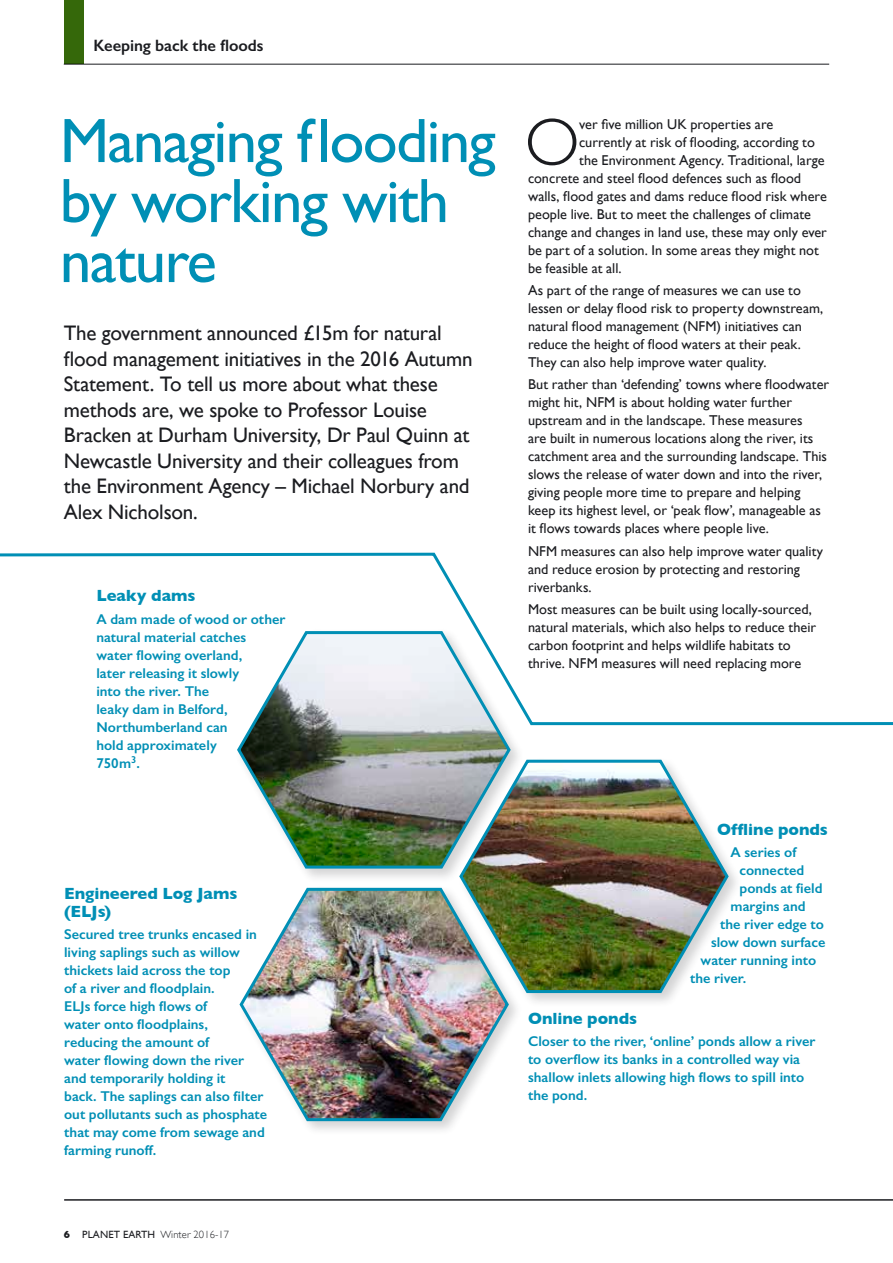
<style>
.page{position:relative;width:893px;height:1263px;background:#fff}
.page>*{position:absolute;margin:0;border:0;box-sizing:border-box;transform-origin:0 0}
.body_copy{font:300 67.05px "Gill Sans";color:#1b1c20}
.New_main_heading{font:63px/60px "Gill Sans";letter-spacing:-.025em;color:#008fb5}
.Intro_para{font:21px/25.5px "Gill Sans";letter-spacing:-.01em;color:#1b1c20}
.Sub_head{font:700 16.5px/18px "Gill Sans";color:#008fb5}
.t1{font:600 16.5px "Gill Sans";letter-spacing:-.005em;color:#1b1c20}
.body_copy-2{font:14.25px/18px "Gill Sans";color:#1b1c20}
.body_copy-3{font:600 14.25px/18px "Gill Sans";color:#008fb5}
.t2{font:300 10.5px "Gill Sans";letter-spacing:.01em;color:#1b1c20}
.s1{font-weight:700}
.s2{font-weight:400}
</style>
<div class="page">
<hr style="left:64px;top:64px;width:765px;height:1px;background:#1b1c20">
<div style="left:64px;top:0;width:20px;height:64px;background:#35680a"></div>
<div style="left:235px;top:628px;width:290px;height:255px;background:#1b1c20;opacity:.19"></div>
<div style="left:237px;top:885px;width:286px;height:251px;background:#1b1c20;opacity:.19"></div>
<img style="left:238px;top:885px;width:273px;height:238px">
<div style="left:457px;top:757px;width:286px;height:251px;background:#1b1c20;opacity:.19"></div>
<img style="left:457px;top:871px;width:273px;height:123px">
<img style="left:0;top:552px;width:893px;height:319px">
<hr style="left:64px;top:1199px;width:829px;height:2px;background:#1b1c20">
<p class="t1" style="left:94px;top:35px;width:171px">Keeping back the floods</p>
<p class="New_main_heading" style="left:60px;top:110px;width:437px">Managing flooding by working with nature</p>
<h1 class="Intro_para" style="left:64px;top:320px;width:410px">The government announced £15m for natural flood management initiatives in the 2016 Autumn Statement. To tell us more about what these methods are, we spoke to Professor Louise Bracken at Durham University, Dr Paul Quinn at Newcastle University and their colleagues from the Environment Agency – Michael Norbury and Alex Nicholson.</h1>
<p class="Sub_head" style="left:96px;top:587px;width:101px">Leaky dams</p>
<p class="body_copy-3" style="left:96px;top:610px;width:191px">A dam made of wood or other natural material catches water flowing overland,<br>later releasing it slowly<br>into the river. The<br>leaky dam in Belford,<br>Northumberland can<br>hold approximately<br>750m<sup>3</sup>.</p>
<p class="Sub_head" style="left:64px;top:884px;width:175px">Engineered Log Jams (ELJs)</p>
<p class="body_copy-3" style="left:64px;top:925px;width:205px">Secured tree trunks encased in living saplings such as willow thickets laid across the top<br>of a river and floodplain.<br>ELJs force high flows of<br>water onto floodplains,<br>reducing the amount of<br>water flowing down the river and temporarily holding it<br>back. The saplings can also filter out pollutants such as phosphate that may come from sewage and farming runoff.</p>
<p class="t2" style="left:64px;top:1226px;width:167px"><span class="s1">6</span> <span class="s2">PLANET EARTH</span> Winter 2016-17</p>
<p class="body_copy" style="left:525px;top:90px;width:57px">O</p>
<p class="body_copy-2" style="left:579px;top:115px;width:196px">ver five million UK properties are</p>
<p class="body_copy-2" style="left:579px;top:133px;width:237px">currently at risk of flooding, according to</p>
<p class="body_copy-2" style="left:579px;top:151px;width:247px">the Environment Agency. Traditional, large</p>
<p class="body_copy-2" style="left:528px;top:169px;width:275px">concrete and steel flood defences such as flood</p>
<p class="body_copy-2" style="left:528px;top:187px;width:300px">walls, flood gates and dams reduce flood risk where</p>
<p class="body_copy-2" style="left:528px;top:205px;width:284px">people live. But to meet the challenges of climate</p>
<p class="body_copy-2" style="left:528px;top:223px;width:300px">change and changes in land use, these may only ever</p>
<p class="body_copy-2" style="left:528px;top:241px;width:292px">be part of a solution. In some areas they might not</p>
<p class="body_copy-2" style="left:528px;top:259px;width:95px">be feasible at all.</p>
<p class="body_copy-2" style="left:528px;top:281px;width:297px">As part of the range of measures we can use to lessen or delay flood risk to property downstream, natural flood management (NFM) initiatives can reduce the height of flood waters at their peak.<br>They can also help improve water quality.</p>
<p class="body_copy-2" style="left:528px;top:375px;width:303px">But rather than ‘defending’ towns where floodwater might hit, NFM is about holding water further upstream and in the landscape. These measures<br>are built in numerous locations along the river, its catchment area and the surrounding landscape. This slows the release of water down and into the river, giving people more time to prepare and helping keep its highest level, or ‘peak flow’, manageable as it flows towards places where people live.</p>
<p class="body_copy-2" style="left:528px;top:542px;width:297px">NFM measures can also help improve water quality and reduce erosion by protecting and restoring riverbanks.</p>
<p class="body_copy-2" style="left:528px;top:600px;width:290px">Most measures can be built using locally-sourced, natural materials, which also helps to reduce their carbon footprint and helps wildlife habitats to thrive. NFM measures will need replacing more</p>
<p class="Sub_head" style="left:717px;top:820px;width:112px">Offline ponds</p>
<p class="body_copy-3" style="left:730px;top:843px;width:67px">A series of</p>
<p class="body_copy-3" style="left:739px;top:861px;width:66px">connected</p>
<p class="body_copy-3" style="left:739px;top:879px;width:85px">ponds at field</p>
<p class="body_copy-3" style="left:730px;top:897px;width:77px">margins and</p>
<p class="body_copy-3" style="left:720px;top:915px;width:106px">the river edge to</p>
<p class="body_copy-3" style="left:711px;top:933px;width:116px">slow down surface</p>
<p class="body_copy-3" style="left:700px;top:951px;width:117px">water running into</p>
<p class="body_copy-3" style="left:690px;top:969px;width:58px">the river.</p>
<p class="Sub_head" style="left:528px;top:1009px;width:111px">Online ponds</p>
<p class="body_copy-3" style="left:528px;top:1032px;width:289px">Closer to the river, ‘online’ ponds allow a river to overflow its banks in a controlled way via shallow inlets allowing high flows to spill into the pond.</p>
</div>
